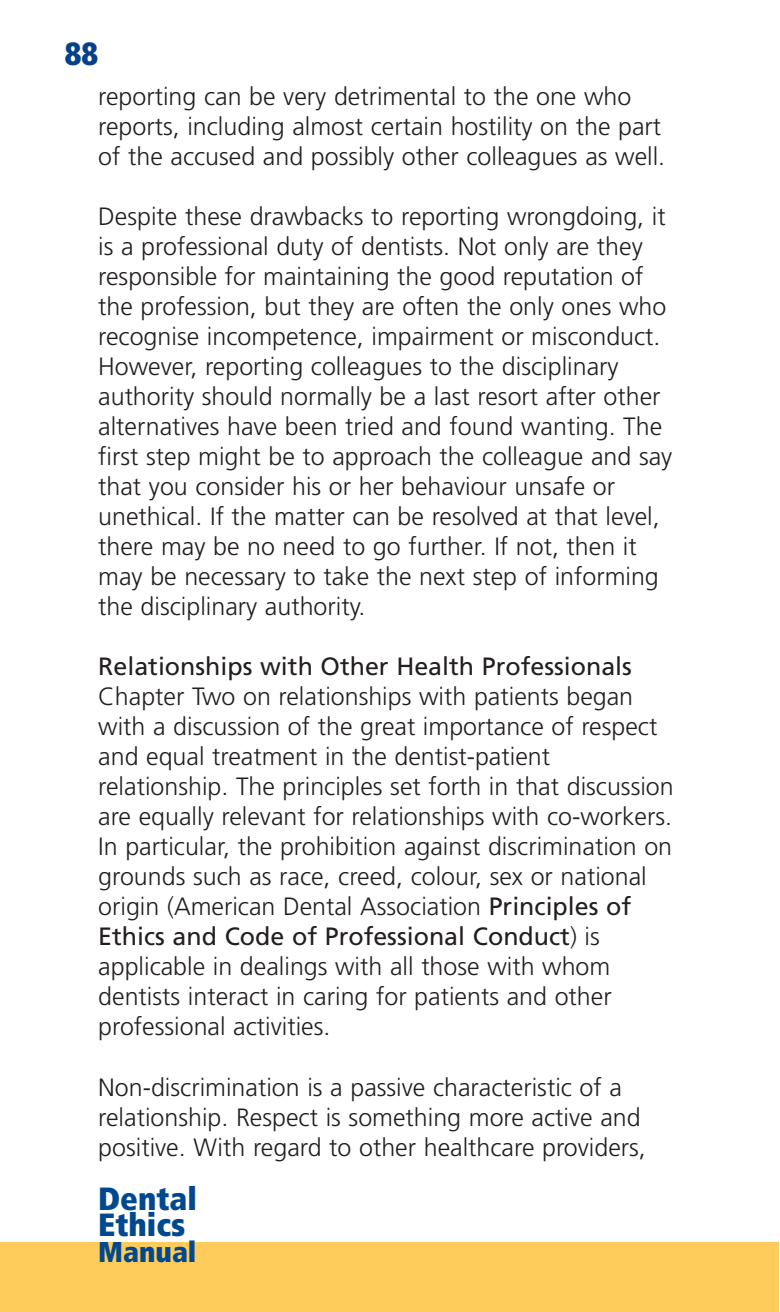
<style>
.page{position:relative;width:780px;height:1312px;background:#fff}
.page>*{position:absolute;margin:0;border:0;box-sizing:border-box;transform-origin:0 0}
.t1{font:900 condensed 32px/26.8px "Frutiger";color:#01488f}
.t2{font:900 condensed 32px "Frutiger";color:#07408b}
.t3{font:900 condensed 28.75px "Frutiger";color:#01488f}
.t4{font:300 25px/30px "Frutiger";color:#231f20}
.t5{font:25px "Frutiger";color:#231f20}
.s1{font-weight:400}
</style>
<div class="page">
<div style="left:0;top:1241px;width:779px;height:70px;background:#fecc5b"></div>
<p class="t2" style="left:65px;top:41px;width:35px">88</p>
<p class="t4" style="left:98px;top:83px;width:568px">reporting can be very detrimental to the one who reports, including almost certain hostility on the part of the accused and possibly other colleagues as well.</p>
<p class="t4" style="left:98px;top:203px;width:575px">Despite these drawbacks to reporting wrongdoing, it is a professional duty of dentists. Not only are they responsible for maintaining the good reputation of the profession, but they are often the only ones who recognise incompetence, impairment or misconduct.<br>However, reporting colleagues to the disciplinary authority should normally be a last resort after other alternatives have been tried and found wanting. The first step might be to approach the colleague and say that you consider his or her behaviour unsafe or unethical. If the matter can be resolved at that level, there may be no need to go further. If not, then it may be necessary to take the next step of informing the disciplinary authority.</p>
<p class="t5" style="left:98px;top:656px;width:535px">Relationships with Other Health Professionals</p>
<p class="t4" style="left:98px;top:683px;width:577px">Chapter Two on relationships with patients began with a discussion of the great importance of respect and equal treatment in the dentist-patient relationship. The principles set forth in that discussion are equally relevant for relationships with co-workers.<br>In particular, the prohibition against discrimination on grounds such as race, creed, colour, sex or national origin (American Dental Association <span class="s1">Principles of Ethics and Code of Professional Conduct</span>) is applicable in dealings with all those with whom dentists interact in caring for patients and other professional activities.</p>
<p class="t4" style="left:98px;top:1073px;width:549px">Non-discrimination is a passive characteristic of a relationship. Respect is something more active and positive. With regard to other healthcare providers,</p>
<p class="t1" style="left:98px;top:1187px;width:100px">Dental<br>Ethics</p>
<p class="t3" style="left:98px;top:1239px;width:100px">Manual</p>
</div>
